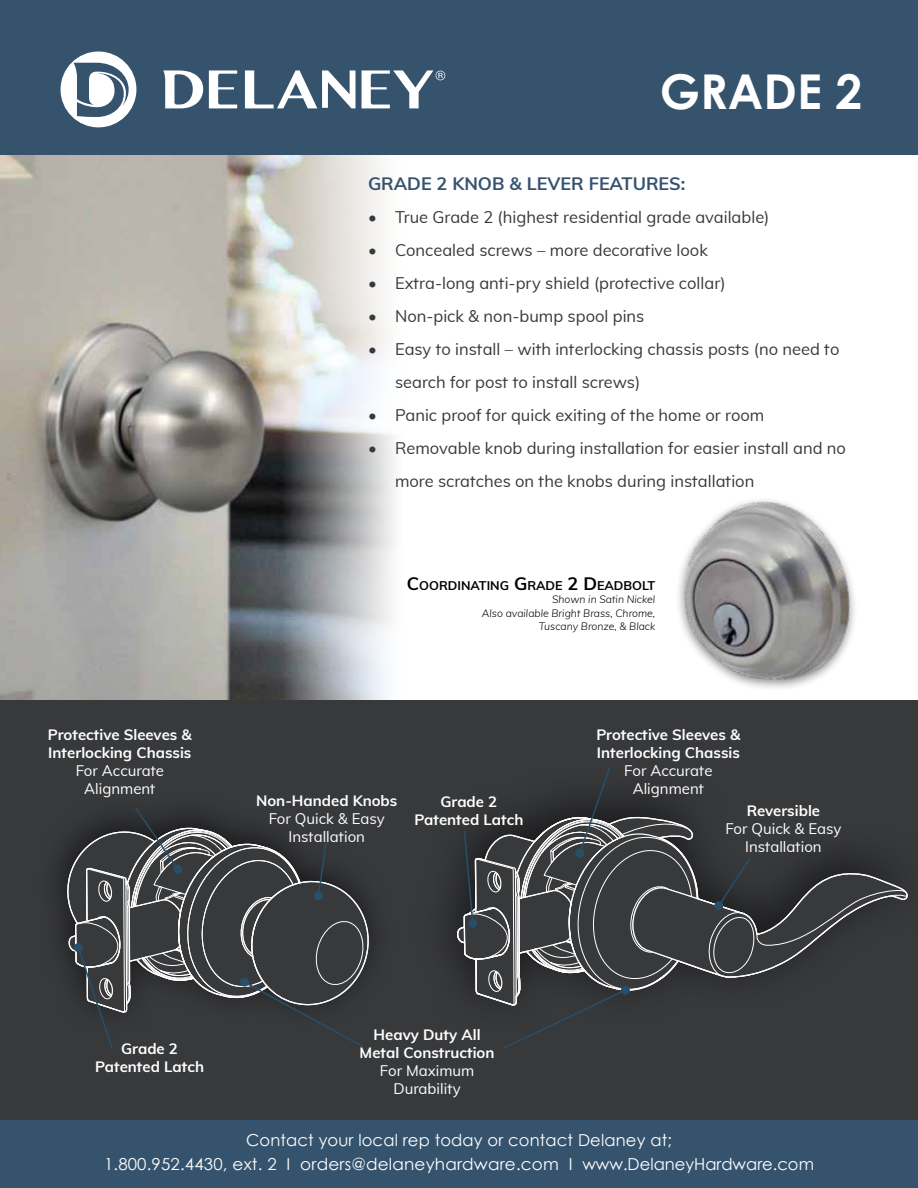
<style>
.page{position:relative;width:918px;height:1188px;background:#fff}
.page>*{position:absolute;margin:0;border:0;box-sizing:border-box;transform-origin:0 0}
.t1{font:700 48px "Century Gothic";color:#fff}
.t2{font:700 18px "Delaney";color:#36536e}
.t3{font:16.5px/33px "Delaney";color:#38393c}
.t4{font:16.5px/23.9px "Century Gothic";letter-spacing:.01em;color:#fff;text-align:center}
.t5{font:700 15px/18px "Delaney";color:#fff;text-align:center}
.t6{font:15px/18px "Delaney";color:#fff;text-align:center}
.t7{font:700 12.6px "Delaney";color:#000}
.t8{font:italic 300 10.5px/13.5px "Delaney";color:#000;text-align:right}
.s1{font-size:18px}
</style>
<div class="page">
<img style="left:0;top:154px;width:447px;height:546px">
<div style="left:0;top:0;width:918px;height:154px;background:#36536e"></div>
<div style="left:0;top:700px;width:918px;height:421px;background:#38393b"></div>
<img style="left:679px;top:500px;width:176px;height:188px">
<div style="left:0;top:1120px;width:918px;height:68px;background:#36536e"></div>
<svg style="left:64px;top:807px;width:309px;height:241px"></svg>
<div style="left:314px;top:891px;width:9px;height:10px;background:#284f69;border-radius:50%"></div>
<svg style="left:457px;top:767px;width:451px;height:282px"></svg>
<svg style="left:61px;top:52px;width:75px;height:75px"></svg>
<svg style="left:163px;top:70px;width:282px;height:38px"></svg>
<h1 class="t1" style="left:660px;top:55px;width:204px">GRADE 2</h1>
<p class="t2" style="left:368px;top:170px;width:319px">GRADE 2 KNOB &amp; LEVER FEATURES:</p>
<p class="t3" style="left:368px;top:199px;width:403px">• True Grade 2 (highest residential grade available)</p>
<p class="t3" style="left:368px;top:232px;width:341px">• Concealed screws – more decorative look</p>
<p class="t3" style="left:368px;top:265px;width:359px">• Extra-long anti-pry shield (protective collar)</p>
<p class="t3" style="left:368px;top:298px;width:278px">• Non-pick &amp; non-bump spool pins</p>
<p class="t3" style="left:395px;top:331px;width:446px;text-indent:-27px">• Easy to install – with interlocking chassis posts (no need to search for post to install screws)</p>
<p class="t3" style="left:368px;top:397px;width:398px">• Panic proof for quick exiting of the home or room</p>
<p class="t3" style="left:395px;top:430px;width:452px;text-indent:-27px">• Removable knob during installation for easier install and no more scratches on the knobs during installation</p>
<p class="t5" style="left:48px;top:725px;width:145px;text-align:left">Protective Sleeves &amp;<br>Interlocking Chassis</p>
<p class="t6" style="left:76px;top:761px;width:90px">For Accurate<br>Alignment</p>
<p class="t7" style="left:407px;top:576px;width:23px"><span class="s1">C</span>OORD</p>
<p class="t7" style="left:458px;top:576px;width:80px">INATING <span class="s1">G</span>RADE</p>
<p class="t7" style="left:568px;top:576px;width:39px"><span class="s1">2 D</span>EADBOL</p>
<p class="t7" style="left:648px;top:576px;width:9px">T</p>
<p class="t8" style="left:482px;top:592px;width:175px">Shown in Satin Nickel<br>Also available Bright Brass, Chrome,<br>Tuscany Bronze, &amp; Black</p>
<p class="t5" style="left:256px;top:790px;width:143px">Non-Handed Knobs</p>
<p class="t6" style="left:269px;top:808px;width:118px">For Quick &amp; Easy<br>Installation</p>
<p class="t5" style="left:414px;top:792px;width:111px">Grade 2<br>Patented Latch</p>
<p class="t5" style="left:596px;top:725px;width:145px;text-align:left">Protective Sleeves &amp;<br>Interlocking Chassis</p>
<p class="t6" style="left:624px;top:761px;width:90px">For Accurate<br>Alignment</p>
<p class="t5" style="left:747px;top:801px;width:75px">Reversible</p>
<p class="t6" style="left:725px;top:819px;width:118px">For Quick &amp; Easy<br>Installation</p>
<p class="t5" style="left:95px;top:1039px;width:111px">Grade 2<br>Patented Latch</p>
<p class="t5" style="left:360px;top:1025px;width:136px">Heavy Duty All<br>Metal Construction</p>
<p class="t6" style="left:380px;top:1061px;width:96px">For Maximum<br>Durability</p>
<p class="t4" style="left:104px;top:1128px;width:711px">Contact your local rep today or contact Delaney at;<br>1.800.952.4430, ext. 2 I orders@delaneyhardware.com I www.DelaneyHardware.com</p>
</div>
